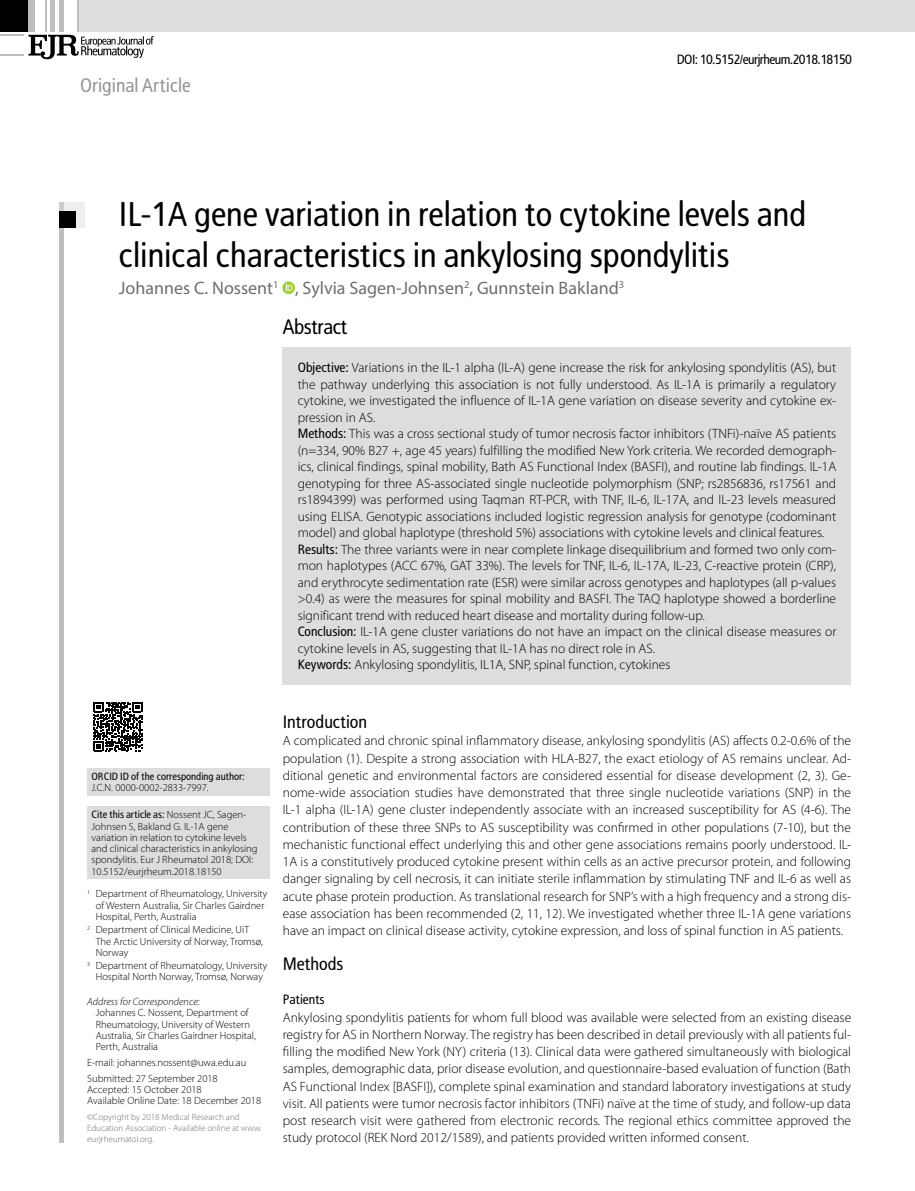
<style>
.page{position:relative;width:915px;height:1191px;background:#fff}
.page>*{position:absolute;margin:0;border:0;box-sizing:border-box;transform-origin:0 0}
.t1{font:34.5px/41.4px "Rotokas";color:#000}
.t2{font:21px "Rotokas";letter-spacing:-.02em;color:#000}
.t3{font:19.5px "Rotokas";color:#939598}
.t4{font:18px "Myriad Pro";color:#6d6e71}
.t5{font:18px "Rotokas";color:#000}
.t6{font:300 13.5px/17.2px "Myriad Pro";color:#000;text-align:justify}
.t7{font:13.5px "Rotokas";letter-spacing:-.04em;color:#000}
.t8{font:13.5px "Rotokas";color:#000}
.t9{font:300 10.5px/11.2px "Myriad Pro";color:#000}
.t10{font:10.5px "Rotokas";color:#000}
.t11{font:italic 300 10.5px "Myriad Pro";color:#000}
.t12{font:300 9px/11.2px "Myriad Pro";color:#6d6e71}
.s1{font-family:"Rotokas";font-weight:400}
.s2{font-family:"Myriad Pro";font-weight:300}
</style>
<div class="page">
<div style="left:78px;top:0;width:836px;height:31px;background:#dcddde"></div>
<hr style="left:78px;top:0;width:1px;height:31px;background:#bcbec0">
<div style="left:0;top:0;width:31px;height:31px;background:#000"></div>
<div style="left:28px;top:0;width:7px;height:31px;background:#bcbec0"></div>
<hr style="left:45px;top:0;width:2px;height:31px;background:#bcbec0">
<div style="left:50px;top:0;width:5px;height:31px;background:#bcbec0"></div>
<div style="left:59px;top:0;width:5px;height:31px;background:#bcbec0"></div>
<svg style="left:0;top:35px;width:154px;height:24px"></svg>
<svg style="left:282px;top:281px;width:13px;height:13px"></svg>
<svg style="left:285px;top:284px;width:7px;height:7px"></svg>
<div style="left:59px;top:202px;width:5px;height:940px;background:#bcbec0"></div>
<svg style="left:59px;top:202px;width:26px;height:26px"></svg>
<div style="left:59px;top:211px;width:17px;height:17px;background:#000"></div>
<div style="left:283px;top:347px;width:567px;height:337px;background:#dcddde"></div>
<div style="left:87px;top:806px;width:182px;height:72px;background:#dcddde"></div>
<svg style="left:93px;top:702px;width:50px;height:49px"></svg>
<div style="left:87px;top:767px;width:182px;height:28px;background:#dcddde"></div>
<h3 class="t3" style="left:80px;top:73px;width:112px">Original Article</h3>
<p class="t7" style="left:676px;top:51px;width:177px">DOI: 10.5152/eurjrheum.2018.18150</p>
<h1 class="t1" style="left:119px;top:192px;width:688px">IL-1A gene variation in relation to cytokine levels and clinical characteristics in ankylosing spondylitis</h1>
<h3 class="t4" style="left:119px;top:277px;width:506px">Johannes C. Nossent<sup>1</sup> , Sylvia Sagen-Johnsen<sup>2</sup>, Gunnstein Bakland<sup>3</sup></h3>
<h2 class="t2" style="left:283px;top:314px;width:66px">Abstract</h2>
<p class="t6" style="left:297px;top:359px;width:540px;line-height:16.5px;text-align:left"><span class="s1">Objective:</span> Variations in the IL-1 alpha (IL-A) gene increase the risk for ankylosing spondylitis (AS), but the pathway underlying this association is not fully understood. As IL-1A is primarily a regulatory cytokine, we investigated the influence of IL-1A gene variation on disease severity and cytokine ex&shy;pression in AS.<br><span class="s1">Methods:</span> This was a cross sectional study of tumor necrosis factor inhibitors (TNFi)-naïve AS patients (n=334, 90% B27 +, age 45 years) fulfilling the modified New York criteria. We recorded demograph&shy;ics, clinical findings, spinal mobility, Bath AS Functional Index (BASFI), and routine lab findings. IL-1A genotyping for three AS-associated single nucleotide polymorphism (SNP; rs2856836, rs17561 and rs1894399) was performed using Taqman RT-PCR, with TNF, IL-6, IL-17A, and IL-23 levels measured using ELISA. Genotypic associations included logistic regression analysis for genotype (codominant model) and global haplotype (threshold 5%) associations with cytokine levels and clinical features.<br><span class="s1">Results:</span> The three variants were in near complete linkage disequilibrium and formed two only com&shy;mon haplotypes (ACC 67%, GAT 33%). The levels for TNF, IL-6, IL-17A, IL-23, C-reactive protein (CRP), and erythrocyte sedimentation rate (ESR) were similar across genotypes and haplotypes (all p-values &gt;0.4) as were the measures for spinal mobility and BASFI. The TAQ haplotype showed a borderline significant trend with reduced heart disease and mortality during follow-up.<br><span class="s1">Conclusion:</span> IL-1A gene cluster variations do not have an impact on the clinical disease measures or cytokine levels in AS, suggesting that IL-1A has no direct role in AS.<br><span class="s1">Keywords:</span> Ankylosing spondylitis, IL1A, SNP, spinal function, cytokines</p>
<p class="t10" style="left:91px;top:770px;width:155px">ORCID ID of the corresponding author:</p>
<p class="t9" style="left:91px;top:782px;width:119px">J.C.N. 0000-0002-2833-7997.</p>
<p class="t10" style="left:91px;top:808px;width:156px">Cite this article as: <span class="s2">Nossent JC, Sagen-</span></p>
<p class="t9" style="left:91px;top:820px;width:167px">Johnsen S, Bakland G. IL-1A gene variation in relation to cytokine levels and clinical characteristics in ankylosing spondylitis. Eur J Rheumatol 2018; DOI:<br>10.5152/eurjrheum.2018.18150</p>
<p class="t9" style="left:96px;top:888px;width:173px;text-indent:-9px"><sup>1</sup> Department of Rheumatology, University of Western Australia, Sir Charles Gairdner<br>Hospital, Perth, Australia</p>
<p class="t9" style="left:96px;top:924px;width:169px;text-indent:-9px"><sup>2</sup> Department of Clinical Medicine, UiT<br>The Arctic University of Norway, Tromsø,<br>Norway</p>
<p class="t9" style="left:87px;top:960px;width:182px;text-align:center"><sup>3</sup> Department of Rheumatology, University<br>Hospital North Norway, Tromsø, Norway</p>
<p class="t11" style="left:87px;top:995px;width:114px">Address for Correspondence:</p>
<p class="t9" style="left:96px;top:1007px;width:161px">Johannes C. Nossent, Department of Rheumatology, University of Western Australia, Sir Charles Gairdner Hospital, Perth, Australia</p>
<p class="t9" style="left:87px;top:1054px;width:160px;line-height:15.8px">E-mail: johannes.nossent@uwa.edu.au<br>Submitted: 27 September 2018</p>
<p class="t9" style="left:87px;top:1083px;width:175px">Accepted: 15 October 2018<br>Available Online Date: 18 December 2018</p>
<p class="t12" style="left:87px;top:1111px;width:176px">©Copyright by 2018 Medical Research and<br>Education Association - Available online at www. eurjrheumatol.org.</p>
<h3 class="t5" style="left:283px;top:711px;width:86px">Introduction</h3>
<p class="t6" style="left:283px;top:732px;width:569px">A complicated and chronic spinal inflammatory disease, ankylosing spondylitis (AS) affects 0.2-0.6% of the population (1). Despite a strong association with HLA-B27, the exact etiology of AS remains unclear. Ad&shy;ditional genetic and environmental factors are considered essential for disease development (2, 3). Ge&shy;nome-wide association studies have demonstrated that three single nucleotide variations (SNP) in the IL-1 alpha (IL-1A) gene cluster independently associate with an increased susceptibility for AS (4-6). The contribution of these three SNPs to AS susceptibility was confirmed in other populations (7-10), but the mechanistic functional effect underlying this and other gene associations remains poorly understood. IL-1A is a constitutively produced cytokine present within cells as an active precursor protein, and following danger signaling by cell necrosis, it can initiate sterile inflammation by stimulating TNF and IL-6 as well as acute phase protein production. As translational research for SNP’s with a high frequency and a strong dis&shy;ease association has been recommended (2, 11, 12). We investigated whether three IL-1A gene variations have an impact on clinical disease activity, cytokine expression, and loss of spinal function in AS patients.</p>
<h3 class="t5" style="left:283px;top:952px;width:62px">Methods</h3>
<p class="t8" style="left:283px;top:991px;width:43px">Patients</p>
<p class="t6" style="left:283px;top:1008px;width:569px">Ankylosing spondylitis patients for whom full blood was available were selected from an existing disease registry for AS in Northern Norway. The registry has been described in detail previously with all patients ful&shy;filling the modified New York (NY) criteria (13). Clinical data were gathered simultaneously with biological samples, demographic data, prior disease evolution, and questionnaire-based evaluation of function (Bath AS Functional Index [BASFI]), complete spinal examination and standard laboratory investigations at study visit. All patients were tumor necrosis factor inhibitors (TNFi) naïve at the time of study, and follow-up data post research visit were gathered from electronic records. The regional ethics committee approved the study protocol (REK Nord 2012/1589), and patients provided written informed consent.</p>
</div>
